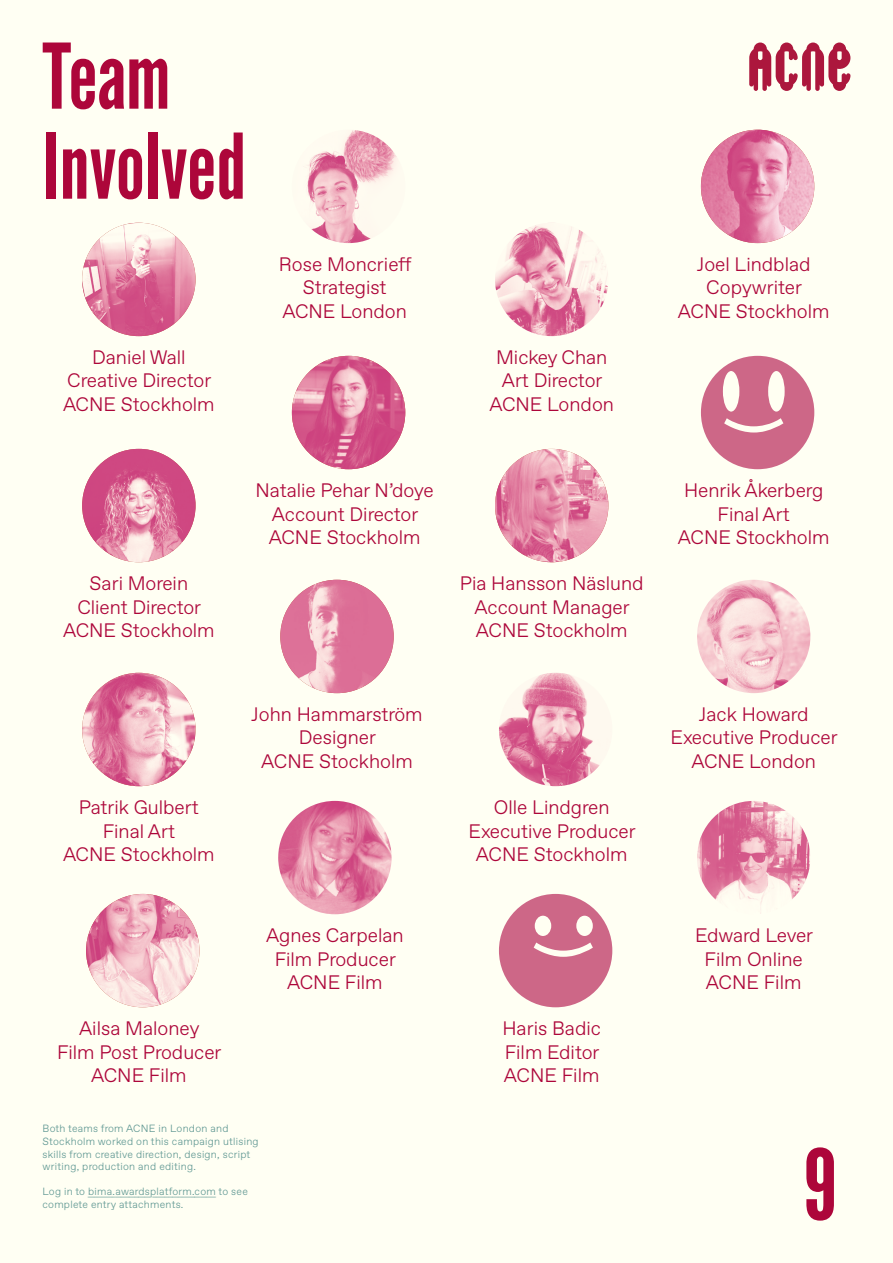
<style>
.page{position:relative;width:893px;height:1263px;background:#fffff3}
.page>*{position:absolute;margin:0;border:0;box-sizing:border-box;transform-origin:0 0}
.t1{font:97.5px "League Gothic";color:#ad063a}
.t2{font:90px/90px "League Gothic";color:#ad063a}
.t3{font:64.35px "League Gothic";color:#fffff2}
.t4{font:300 19.5px/23.4px "Favorit";color:#ad063a;text-align:center}
.t5{font:300 10.5px/12.6px "Favorit";letter-spacing:.025em;color:#609893}
.t6{font:300 10.5px "Favorit Lining";letter-spacing:.025em;color:#609893}
.s1{font-family:"Favorit"}
</style>
<div class="page">
<img style="left:292px;top:130px;width:113px;height:113px;border-radius:57px">
<img style="left:292px;top:356px;width:113px;height:113px;border-radius:57px">
<img style="left:280px;top:580px;width:114px;height:113px;border-radius:57px">
<img style="left:278px;top:801px;width:114px;height:113px;border-radius:57px">
<img style="left:701px;top:130px;width:113px;height:113px;border-radius:57px">
<div style="left:701px;top:356px;width:113px;height:113px;background:#cd6787;border-radius:50%"></div>
<img style="left:697px;top:580px;width:113px;height:113px;border-radius:57px">
<img style="left:697px;top:801px;width:113px;height:113px;border-radius:57px">
<img style="left:82px;top:223px;width:114px;height:113px;border-radius:57px">
<img style="left:82px;top:449px;width:114px;height:113px;border-radius:57px">
<img style="left:82px;top:673px;width:114px;height:113px;border-radius:57px">
<img style="left:86px;top:894px;width:113px;height:113px;border-radius:57px">
<img style="left:495px;top:223px;width:113px;height:113px;border-radius:57px">
<img style="left:495px;top:449px;width:113px;height:113px;border-radius:57px">
<img style="left:499px;top:673px;width:113px;height:113px;border-radius:57px">
<div style="left:499px;top:894px;width:113px;height:113px;background:#cd6787;border-radius:50%"></div>
<div style="left:723px;top:371px;width:16px;height:41px;background:#fffff2;border-radius:50%"></div>
<div style="left:768px;top:371px;width:17px;height:41px;background:#fffff2;border-radius:50%"></div>
<div style="left:535px;top:916px;width:16px;height:20px;background:#fffff2;border-radius:50%"></div>
<div style="left:576px;top:916px;width:17px;height:20px;background:#fffff2;border-radius:50%"></div>
<svg style="left:749px;top:43px;width:101px;height:48px"></svg>
<h2 class="t2" style="left:43px;top:32px;width:205px">Team<br>Involved</h2>
<p class="t4" style="left:63px;top:345px;width:153px">Daniel Wall<br>Creative Director<br>ACNE Stockholm</p>
<p class="t4" style="left:279px;top:252px;width:134px">Rose Moncrieff<br>Strategist<br>ACNE London</p>
<p class="t4" style="left:489px;top:345px;width:126px">Mickey Chan<br>Art Director<br>ACNE London</p>
<p class="t4" style="left:63px;top:571px;width:153px">Sari Morein<br>Client Director<br>ACNE Stockholm</p>
<p class="t4" style="left:63px;top:795px;width:153px">Patrik Gulbert<br>Final Art<br>ACNE Stockholm</p>
<p class="t4" style="left:57px;top:1016px;width:166px">Ailsa Maloney<br>Film Post Producer<br>ACNE Film</p>
<p class="t4" style="left:256px;top:478px;width:180px">Natalie Pehar N’doye<br>Account Director<br>ACNE Stockholm</p>
<p class="t4" style="left:251px;top:702px;width:173px">John Hammarström<br>Designer<br>ACNE Stockholm</p>
<p class="t4" style="left:266px;top:923px;width:139px">Agnes Carpelan<br>Film Producer<br>ACNE Film</p>
<p class="t5" style="left:43px;top:1122px;width:218px">Both teams from ACNE in London and Stockholm worked on this campaign utlising skills from creative direction, design, script writing, production and editing.</p>
<p class="t6" style="left:43px;top:1185px;width:207px"><span class="s1">Log in to</span> bima.awardsplatform.com <span class="s1">to see</span></p>
<p class="t5" style="left:43px;top:1198px;width:142px">complete entry attachments.</p>
<p class="t4" style="left:460px;top:571px;width:185px">Pia Hansson Näslund<br>Account Manager<br>ACNE Stockholm</p>
<p class="t4" style="left:469px;top:795px;width:169px">Olle Lindgren<br>Executive Producer<br>ACNE Stockholm</p>
<h3 class="t3" style="left:604px;top:941px;width:19px;rotate:90deg">)</h3>
<p class="t4" style="left:502px;top:1016px;width:100px;text-align:justify">Haris Badic Film Editor ACNE Film</p>
<p class="t4" style="left:678px;top:252px;width:153px">Joel Lindblad<br>Copywriter<br>ACNE Stockholm</p>
<h3 class="t3" style="left:795px;top:417px;width:19px;rotate:90deg">)</h3>
<p class="t4" style="left:678px;top:478px;width:153px">Henrik Åkerberg<br>Final Art<br>ACNE Stockholm</p>
<p class="t4" style="left:671px;top:702px;width:169px">Jack Howard<br>Executive Producer<br>ACNE London</p>
<p class="t4" style="left:695px;top:923px;width:120px">Edward Lever<br>Film Online<br>ACNE Film</p>
<h1 class="t1" style="left:804px;top:1127px;width:35px">9</h1>
</div>
